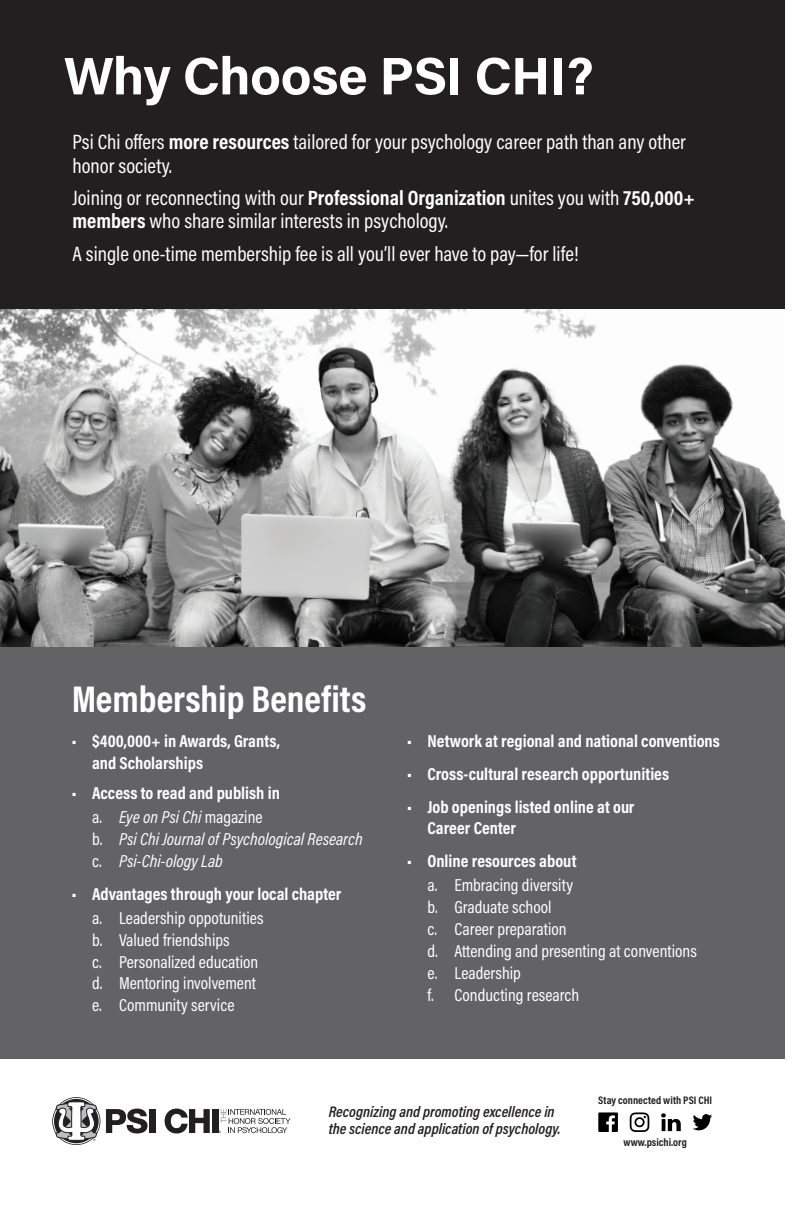
<style>
.page{position:relative;width:792px;height:1224px;background:#fff}
.page>*{position:absolute;margin:0;border:0;box-sizing:border-box;transform-origin:0 0}
.t1{font:700 52.8px "Acumin Pro";letter-spacing:-.01em;color:#fff}
.t2{font:700 37.6px "Acumin Pro Cond";color:#fff}
.t3{font:21px/23.2px "Acumin Pro Cond";color:#fff}
.t4{font:700 17.4px/24px "Acumin Pro Cond";color:#fff}
.t5{font:17.4px/21.8px "Acumin Pro Cond";color:#fff}
.t6{font:italic 17.4px/21.8px "Acumin Pro Cond";color:#fff}
.t7{font:italic 600 15.4px/17.6px "Acumin Pro Cond";color:#231f20}
.t8{font:700 11px "Acumin Pro Cond";color:#231f20}
.t9{font:500 3px "Helvetica Neue";color:#231f20}
.s1{font-weight:700}
.s2{font-weight:400}
.s3{font-weight:400;font-style:italic}
.s4{font-style:normal}
</style>
<div class="page">
<img style="left:0;top:308px;width:785px;height:339px">
<div style="left:0;top:647px;width:785px;height:412px;background:#636366"></div>
<svg style="left:598px;top:1112px;width:20px;height:20px"></svg>
<svg style="left:630px;top:1112px;width:19px;height:20px"></svg>
<svg style="left:661px;top:1113px;width:20px;height:18px"></svg>
<svg style="left:693px;top:1114px;width:19px;height:16px"></svg>
<svg style="left:52px;top:1097px;width:48px;height:48px"></svg>
<div style="left:53px;top:1098px;width:47px;height:46px;border:1px solid #fff;border-radius:50%"></div>
<svg style="left:55px;top:1097px;width:42px;height:44px"></svg>
<svg style="left:106px;top:1109px;width:42px;height:24px"></svg>
<div style="left:149px;top:1109px;width:6px;height:24px;background:#231f20"></div>
<svg style="left:165px;top:1109px;width:45px;height:24px"></svg>
<div style="left:212px;top:1109px;width:6px;height:24px;background:#231f20"></div>
<svg style="left:221px;top:1109px;width:70px;height:24px"></svg>
<div style="left:0;top:0;width:785px;height:308px;background:#231f20"></div>
<p class="t1" style="left:64px;top:39px;width:532px">Why Choose PSI CHI?</p>
<p class="t3" style="left:73px;top:130px;width:615px">Psi Chi offers <span class="s1">more resources</span> tailored for your psychology career path than any other honor society.</p>
<p class="t3" style="left:73px;top:186px;width:624px">Joining or reconnecting with our <span class="s1">Professional Organization</span> unites you with <span class="s1">750,000+ members</span> who share similar interests in psychology.</p>
<p class="t3" style="left:73px;top:242px;width:508px">A single one-time membership fee is all you’ll ever have to pay—for life!</p>
<p class="t2" style="left:72px;top:674px;width:296px">Membership Benefits</p>
<p class="t4" style="left:92px;top:730px;width:190px;line-height:21.2px;text-indent:-20px">• $400,000+ in Awards, Grants, and Scholarships</p>
<p class="t4" style="left:72px;top:781px;width:210px;text-align:center">• Access to read and publish in <span class="s2">a.</span> <span class="s3">Eye on Psi Chi</span> <span class="s2">magazine</span></p>
<p class="t6" style="left:92px;top:828px;width:272px"><span class="s4">b.</span> Psi Chi Journal of Psychological Research <span class="s4">c.</span> Psi-Chi-ology Lab</p>
<p class="t4" style="left:92px;top:881px;width:251px;text-indent:-20px">• Advantages through your local chapter <span class="s2">a. Leadership oppotunities</span></p>
<p class="t5" style="left:92px;top:929px;width:168px">b. Valued friendships<br>c. Personalized education d. Mentoring involvement e. Community service</p>
<p class="t4" style="left:407px;top:729px;width:314px">• Network at regional and national conventions</p>
<p class="t4" style="left:407px;top:762px;width:264px">• Cross-cultural research opportunities</p>
<p class="t4" style="left:427px;top:796px;width:209px;line-height:21.2px;text-indent:-20px">• Job openings listed online at our<br>Career Center</p>
<p class="t4" style="left:407px;top:849px;width:171px;text-align:right">• Online resources about <span class="s2">a. Embracing diversity</span></p>
<p class="t5" style="left:427px;top:896px;width:271px">b. Graduate school<br>c. Career preparation<br>d. Attending and presenting at conventions e. Leadership<br>f. Conducting research</p>
<p class="t9" style="left:219px;top:1129px;width:4px">®</p>
<p class="t7" style="left:329px;top:1102px;width:233px">Recognizing and promoting excellence in the science and application of psychology.</p>
<p class="t8" style="left:598px;top:1093px;width:115px">Stay connected with PSI CHI</p>
<p class="t8" style="left:624px;top:1135px;width:65px">www.psichi.org</p>
</div>
